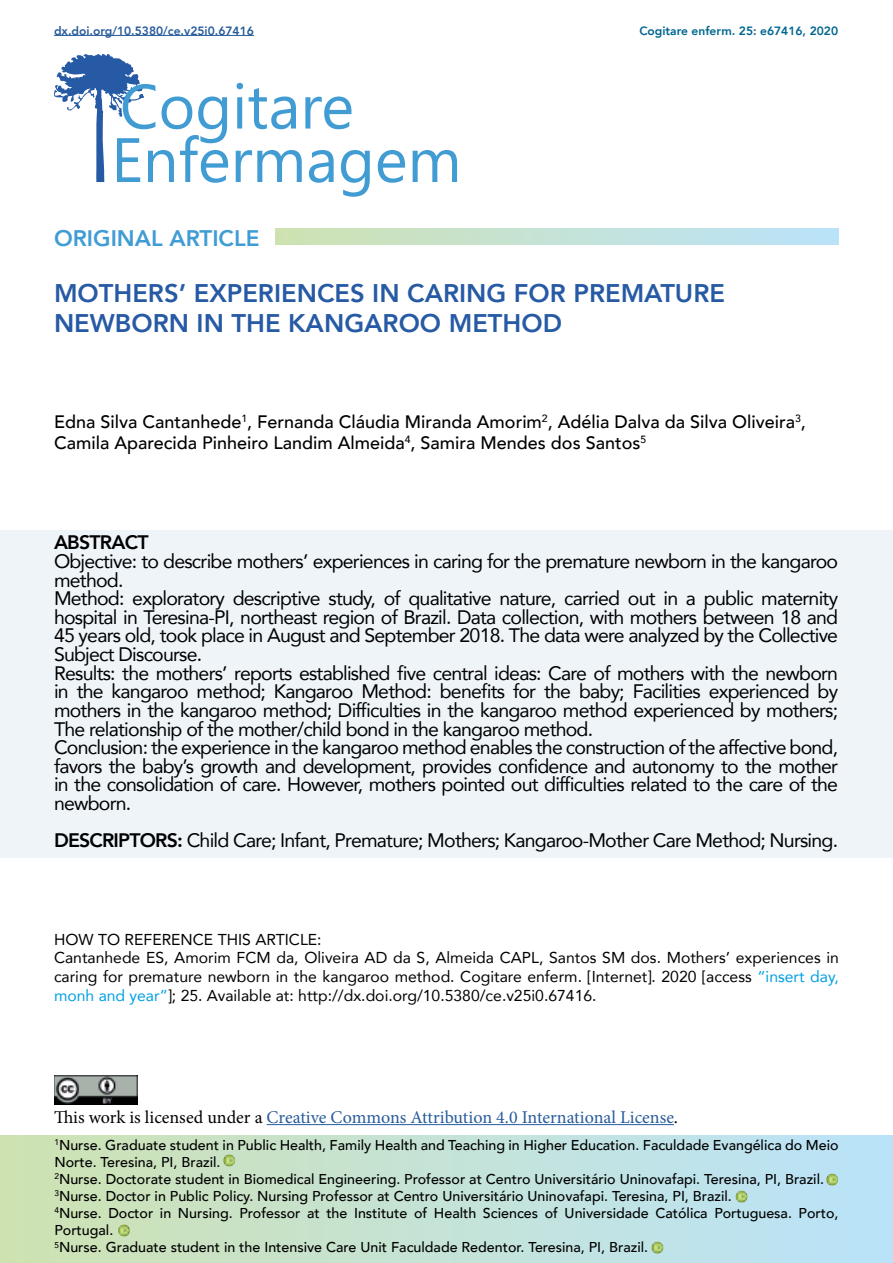
<style>
.page{position:relative;width:893px;height:1263px;background:#fff}
.page>*{position:absolute;margin:0;border:0;box-sizing:border-box;transform-origin:0 0}
.t1{font:800 25.5px/30.6px "Avenir";color:#275aa4}
.t2{font:800 22.5px "Avenir";color:#409cd4}
.t3{font:19.5px/18.6px "Avenir";letter-spacing:-.04em;color:#000}
.t4{font:800 19.5px "Avenir";letter-spacing:-.04em;color:#000}
.t5{font:500 18px/21.6px "Avenir";color:#000}
.t6{font:18px "Minion Pro";letter-spacing:-.005em;color:#275b9b}
.t7{font:15.75px/18.9px "Avenir";color:#000}
.t8{font:500 14.25px/17.1px "Avenir";color:#000}
.t9{font:800 12px "Avenir";color:#275b9b}
.t10{font:800 12px "Avenir";color:#00658f}
.s1{font-weight:800}
.s2{color:#009fe3}
.s3{color:#000}
</style>
<div class="page">
<svg style="left:236px;top:150px;width:66px;height:32px"></svg>
<svg style="left:309px;top:150px;width:25px;height:33px"></svg>
<svg style="left:341px;top:150px;width:29px;height:47px"></svg>
<svg style="left:378px;top:150px;width:27px;height:33px"></svg>
<svg style="left:413px;top:150px;width:44px;height:32px"></svg>
<svg style="left:54px;top:54px;width:174px;height:129px"></svg>
<svg style="left:237px;top:83px;width:6px;height:46px"></svg>
<svg style="left:249px;top:88px;width:47px;height:41px"></svg>
<svg style="left:305px;top:97px;width:46px;height:32px"></svg>
<div style="left:276px;top:228px;width:563px;height:17px;background:linear-gradient(to right,#cee2b2,#bae3fb)"></div>
<div style="left:0;top:530px;width:893px;height:327px;background:#eff4f9"></div>
<div style="left:0;top:1135px;width:893px;height:128px;background:linear-gradient(to right,#cee2b1,#bae3fb)"></div>
<svg style="left:223px;top:1154px;width:12px;height:12px"></svg>
<svg style="left:651px;top:1242px;width:12px;height:11px"></svg>
<svg style="left:826px;top:1174px;width:12px;height:11px"></svg>
<svg style="left:736px;top:1191px;width:11px;height:11px"></svg>
<svg style="left:118px;top:1224px;width:12px;height:12px"></svg>
<img style="left:54px;top:1075px;width:83px;height:29px">
<hr style="left:267px;top:1124px;width:407px;height:1px;background:#275b9b">
<hr style="left:54px;top:35px;width:200px;height:1px;background:#275b9b">
<p class="t9" style="left:54px;top:21px;width:201px">dx.doi.org/10.5380/ce.v25i0.67416</p>
<p class="t10" style="left:639px;top:21px;width:200px">Cogitare enferm. 25: e67416, 2020</p>
<p class="t2" style="left:54px;top:220px;width:207px">ORIGINAL ARTICLE</p>
<h1 class="t1" style="left:54px;top:278px;width:672px">MOTHERS’ EXPERIENCES IN CARING FOR PREMATURE<br>NEWBORN IN THE KANGAROO METHOD</h1>
<p class="t5" style="left:54px;top:409px;width:753px">Edna Silva Cantanhede<sup>1</sup>, Fernanda Cláudia Miranda Amorim<sup>2</sup>, Adélia Dalva da Silva Oliveira<sup>3</sup>,<br>Camila Aparecida Pinheiro Landim Almeida<sup>4</sup>, Samira Mendes dos Santos<sup>5</sup></p>
<p class="t4" style="left:54px;top:527px;width:96px">ABSTRACT</p>
<p class="t3" style="left:54px;top:551px;width:786px">Objective: to describe mothers’ experiences in caring for the premature newborn in the kangaroo method.<br>Method: exploratory descriptive study, of qualitative nature, carried out in a public maternity hospital in Teresina-PI, northeast region of Brazil. Data collection, with mothers between 18 and 45 years old, took place in August and September 2018. The data were analyzed by the Collective Subject Discourse.<br>Results: the mothers’ reports established five central ideas: Care of mothers with the newborn in the kangaroo method; Kangaroo Method: benefits for the baby; Facilities experienced by mothers in the kangaroo method; Difficulties in the kangaroo method experienced by mothers; The relationship of the mother/child bond in the kangaroo method.<br>Conclusion: the experience in the kangaroo method enables the construction of the affective bond, favors the baby’s growth and development, provides confidence and autonomy to the mother in the consolidation of care. However, mothers pointed out difficulties related to the care of the newborn.</p>
<p class="t3" style="left:54px;top:830px;width:786px"><span class="s1">DESCRIPTORS:</span> Child Care; Infant, Premature; Mothers; Kangaroo-Mother Care Method; Nursing.</p>
<p class="t7" style="left:54px;top:929px;width:786px">HOW TO REFERENCE THIS ARTICLE:<br>Cantanhede ES, Amorim FCM da, Oliveira AD da S, Almeida CAPL, Santos SM dos. Mothers’ experiences in caring for premature newborn in the kangaroo method. Cogitare enferm. [Internet]. 2020 [access <span class="s2">“insert day, monh and year”</span>]; 25. Available at: http://dx.doi.org/10.5380/ce.v25i0.67416.</p>
<p class="t6" style="left:54px;top:1105px;width:626px"><span class="s3">This work is licensed under a</span> Creative Commons Attribution 4.0 International License<span class="s3">.</span></p>
<p class="t8" style="left:54px;top:1135px;width:786px"><sup>1</sup>Nurse. Graduate student in Public Health, Family Health and Teaching in Higher Education. Faculdade Evangélica do Meio Norte. Teresina, PI, Brazil.<br><sup>2</sup>Nurse. Doctorate student in Biomedical Engineering. Professor at Centro Universitário Uninovafapi. Teresina, PI, Brazil.<br><sup>3</sup>Nurse. Doctor in Public Policy. Nursing Professor at Centro Universitário Uninovafapi. Teresina, PI, Brazil.<br><sup>4</sup>Nurse. Doctor in Nursing. Professor at the Institute of Health Sciences of Universidade Católica Portuguesa. Porto, Portugal.<br><sup>5</sup>Nurse. Graduate student in the Intensive Care Unit Faculdade Redentor. Teresina, PI, Brazil.</p>
</div>
